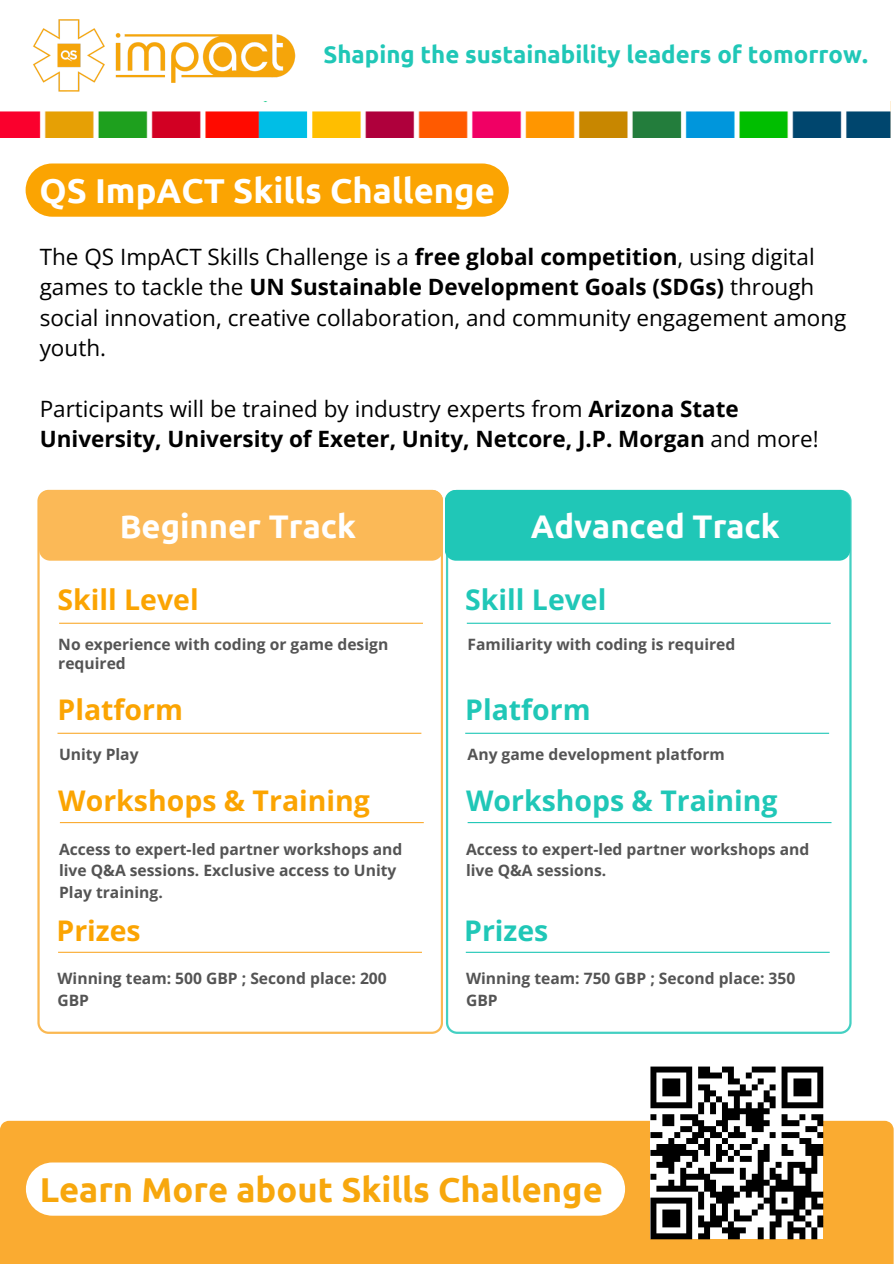
<style>
.page{position:relative;width:894px;height:1264px;background:#fff}
.page>*{position:absolute;margin:0;border:0;box-sizing:border-box;transform-origin:0 0}
.t1{font:700 34.5px "Ubuntu";color:#f7a70d}
.t2{font:700 34.5px "Ubuntu";color:#fff}
.t3{font:700 32.7px "Ubuntu";color:#fff}
.t4{font:700 28.35px "Open Sans";color:#fba402}
.t5{font:700 28.35px "Open Sans";color:#20c7b7}
.t6{font:700 24px "Ubuntu";color:#20c7b7}
.t7{font:22.5px/30.3px "Open Sans";color:#000}
.t8{font:700 22.5px/30.3px "Open Sans";color:#000}
.t9{font:700 15.6px/21.3px "Open Sans";color:#545454}
.s1{font-weight:700}
.s2{font-weight:400}
</style>
<div class="page">
<svg style="left:446px;top:495px;width:405px;height:538px"></svg>
<svg style="left:37px;top:495px;width:405px;height:538px"></svg>
<hr style="left:59px;top:622px;width:364px;height:2px;background:#faab31">
<hr style="left:57px;top:732px;width:364px;height:1px;background:#faab31">
<hr style="left:60px;top:822px;width:363px;height:1px;background:#faab31">
<svg style="left:39px;top:490px;width:811px;height:70px;background:#8dc087"></svg>
<hr style="left:466px;top:622px;width:364px;height:2px;background:#20c7b7">
<hr style="left:465px;top:732px;width:363px;height:1px;background:#20c7b7">
<hr style="left:467px;top:822px;width:364px;height:1px;background:#20c7b7">
<hr style="left:58px;top:951px;width:364px;height:1px;background:#faab31">
<hr style="left:465px;top:951px;width:364px;height:1px;background:#20c7b7">
<div style="left:0;top:1120px;width:893px;height:143px;background:#faab31"></div>
<div style="left:26px;top:1162px;width:599px;height:53px;background:#fff;border-radius:27px"></div>
<svg style="left:650px;top:1066px;width:173px;height:173px"></svg>
<img style="left:0;top:102px;width:890px;height:36px">
<img style="left:33px;top:19px;width:263px;height:73px">
<div style="left:26px;top:163px;width:482px;height:54px;background:#fba402;border-radius:27px"></div>
<p class="t6" style="left:323px;top:40px;width:545px">Shaping the sustainability leaders of tomorrow.</p>
<p class="t2" style="left:39px;top:171px;width:457px">QS ImpACT Skills Challenge</p>
<p class="t7" style="left:40px;top:241px;width:808px">The QS ImpACT Skills Challenge is a <span class="s1">free global competition</span>, using digital games to tackle the <span class="s1">UN Sustainable Development Goals (SDGs)</span> through social innovation, creative collaboration, and community engagement among youth.</p>
<h1 class="t8" style="left:40px;top:393px;width:780px"><span class="s2">Participants will be trained by industry experts from</span> Arizona State<br>University, University of Exeter, Unity, Netcore, J.P. Morgan <span class="s2">and more!</span></h1>
<p class="t3" style="left:120px;top:508px;width:238px">Beginner Track</p>
<h2 class="t3" style="left:530px;top:508px;width:250px">Advanced Track</h2>
<h4 class="t4" style="left:57px;top:580px;width:143px">Skill Level</h4>
<h2 class="t5" style="left:465px;top:580px;width:143px">Skill Level</h2>
<h3 class="t9" style="left:58px;top:635px;width:331px;line-height:18.1px">No experience with coding or game design required</h3>
<p class="t9" style="left:467px;top:633px;width:269px">Familiarity with coding is required</p>
<h4 class="t4" style="left:57px;top:690px;width:127px">Platform</h4>
<p class="t5" style="left:465px;top:690px;width:127px">Platform</p>
<p class="t9" style="left:59px;top:743px;width:81px">Unity Play</p>
<p class="t9" style="left:467px;top:743px;width:259px">Any game development platform</p>
<h1 class="t4" style="left:58px;top:780px;width:313px">Workshops &amp; Training</h1>
<h1 class="t9" style="left:59px;top:838px;width:345px">Access to expert-led partner workshops and live Q&amp;A sessions. Exclusive access to Unity<br>Play training.</h1>
<p class="t5" style="left:466px;top:780px;width:313px">Workshops &amp; Training</p>
<h2 class="t9" style="left:466px;top:838px;width:345px">Access to expert-led partner workshops and live Q&amp;A sessions.</h2>
<p class="t4" style="left:56px;top:910px;width:86px">Prizes</p>
<h2 class="t5" style="left:464px;top:910px;width:86px">Prizes</h2>
<p class="t9" style="left:466px;top:967px;width:331px">Winning team: 750 GBP ; Second place: 350<br>GBP</p>
<p class="t9" style="left:57px;top:967px;width:331px">Winning team: 500 GBP ; Second place: 200<br>GBP</p>
<h2 class="t1" style="left:40px;top:1169px;width:564px">Learn More about Skills Challenge</h2>
</div>
